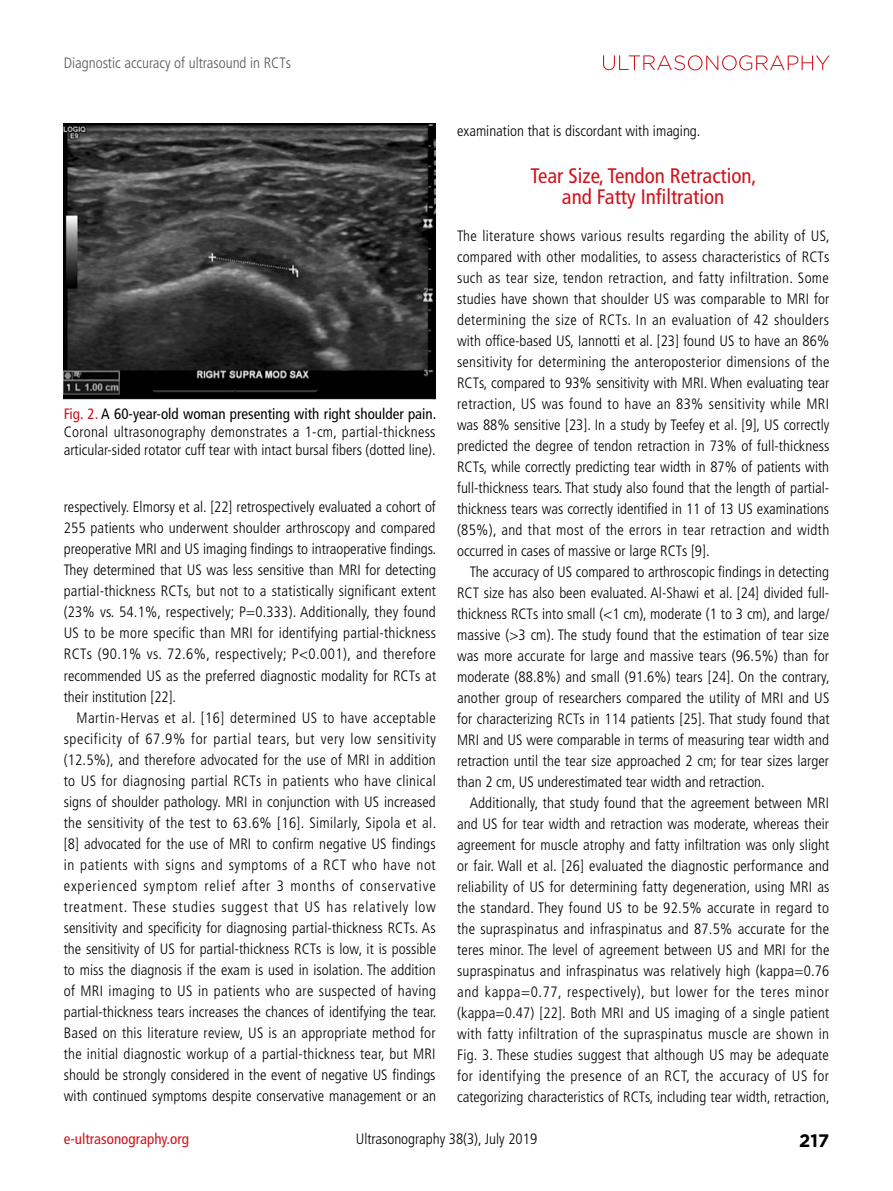
<style>
.page{position:relative;width:893px;height:1191px;background:#fff}
.page>*{position:absolute;margin:0;border:0;box-sizing:border-box;transform-origin:0 0}
.t1{font:condensed 21px/21px "Frutiger LT Std";color:#d0121b;text-align:center}
.t2{font:700 18px "Gotham";color:#000}
.t3{font:300 condensed 15px/21px "Frutiger LT Std";color:#000;text-align:justify}
.t4{font:300 condensed 15px "Frutiger LT Std";color:#595757}
.t5{font:condensed 15px "Frutiger LT Std";color:#d0121b}
.s1{font-weight:400;color:#d0121b}
.s2{font-weight:400}
</style>
<div class="page">
<svg style="left:603px;top:55px;width:226px;height:15px"></svg>
<img style="left:64px;top:124px;width:372px;height:275px">
<p class="t4" style="left:64px;top:54px;width:229px">Diagnostic accuracy of ultrasound in RCTs</p>
<p class="t3" style="left:64px;top:405px;width:374px;line-height:18px"><span class="s1">Fig. 2.</span> <span class="s2">A 60-year-old woman presenting with right shoulder pain.<br></span>Coronal ultrasonography demonstrates a 1-cm, partial-thickness articular-sided rotator cuff tear with intact bursal fibers (dotted line).</p>
<p class="t3" style="left:64px;top:497px;width:374px">respectively. Elmorsy et al. [22] retrospectively evaluated a cohort of 255 patients who underwent shoulder arthroscopy and compared preoperative MRI and US imaging findings to intraoperative findings.<br>They determined that US was less sensitive than MRI for detecting partial-thickness RCTs, but not to a statistically significant extent (23% vs. 54.1%, respectively; P=0.333). Additionally, they found US to be more specific than MRI for identifying partial-thickness RCTs (90.1% vs. 72.6%, respectively; P&lt;0.001), and therefore recommended US as the preferred diagnostic modality for RCTs at their institution [22].</p>
<p class="t3" style="left:64px;top:707px;width:374px;text-indent:13px">Martin-Hervas et al. [16] determined US to have acceptable specificity of 67.9% for partial tears, but very low sensitivity (12.5%), and therefore advocated for the use of MRI in addition to US for diagnosing partial RCTs in patients who have clinical signs of shoulder pathology. MRI in conjunction with US increased the sensitivity of the test to 63.6% [16]. Similarly, Sipola et al. [8] advocated for the use of MRI to confirm negative US findings in patients with signs and symptoms of a RCT who have not experienced symptom relief after 3 months of conservative treatment. These studies suggest that US has relatively low sensitivity and specificity for diagnosing partial-thickness RCTs. As the sensitivity of US for partial-thickness RCTs is low, it is possible to miss the diagnosis if the exam is used in isolation. The addition of MRI imaging to US in patients who are suspected of having partial-thickness tears increases the chances of identifying the tear.<br>Based on this literature review, US is an appropriate method for the initial diagnostic workup of a partial-thickness tear, but MRI should be strongly considered in the event of negative US findings with continued symptoms despite conservative management or an</p>
<p class="t3" style="left:457px;top:120px;width:245px">examination that is discordant with imaging.</p>
<h1 class="t1" style="left:530px;top:165px;width:228px">Tear Size, Tendon Retraction, and Fatty Infiltration</h1>
<p class="t3" style="left:457px;top:225px;width:374px">The literature shows various results regarding the ability of US, compared with other modalities, to assess characteristics of RCTs such as tear size, tendon retraction, and fatty infiltration. Some studies have shown that shoulder US was comparable to MRI for determining the size of RCTs. In an evaluation of 42 shoulders with office-based US, Iannotti et al. [23] found US to have an 86% sensitivity for determining the anteroposterior dimensions of the RCTs, compared to 93% sensitivity with MRI. When evaluating tear retraction, US was found to have an 83% sensitivity while MRI was 88% sensitive [23]. In a study by Teefey et al. [9], US correctly predicted the degree of tendon retraction in 73% of full-thickness RCTs, while correctly predicting tear width in 87% of patients with full-thickness tears. That study also found that the length of partial&shy;thickness tears was correctly identified in 11 of 13 US examinations (85%), and that most of the errors in tear retraction and width occurred in cases of massive or large RCTs [9].</p>
<p class="t3" style="left:457px;top:561px;width:374px;text-indent:13px">The accuracy of US compared to arthroscopic findings in detecting RCT size has also been evaluated. Al-Shawi et al. [24] divided full&shy;thickness RCTs into small (&lt;1 cm), moderate (1 to 3 cm), and large/ massive (&gt;3 cm). The study found that the estimation of tear size was more accurate for large and massive tears (96.5%) than for moderate (88.8%) and small (91.6%) tears [24]. On the contrary, another group of researchers compared the utility of MRI and US for characterizing RCTs in 114 patients [25]. That study found that MRI and US were comparable in terms of measuring tear width and retraction until the tear size approached 2 cm; for tear sizes larger than 2 cm, US underestimated tear width and retraction.</p>
<p class="t3" style="left:457px;top:792px;width:374px;text-indent:13px">Additionally, that study found that the agreement between MRI and US for tear width and retraction was moderate, whereas their agreement for muscle atrophy and fatty infiltration was only slight or fair. Wall et al. [26] evaluated the diagnostic performance and reliability of US for determining fatty degeneration, using MRI as the standard. They found US to be 92.5% accurate in regard to the supraspinatus and infraspinatus and 87.5% accurate for the teres minor. The level of agreement between US and MRI for the supraspinatus and infraspinatus was relatively high (kappa=0.76 and kappa=0.77, respectively), but lower for the teres minor (kappa=0.47) [22]. Both MRI and US imaging of a single patient with fatty infiltration of the supraspinatus muscle are shown in Fig. 3. These studies suggest that although US may be adequate for identifying the presence of an RCT, the accuracy of US for categorizing characteristics of RCTs, including tear width, retraction,</p>
<p class="t5" style="left:64px;top:1130px;width:127px">e-ultrasonography.org</p>
<p class="t3" style="left:356px;top:1128px;width:183px">Ultrasonography 38(3), July 2019</p>
<p class="t2" style="left:799px;top:1130px;width:31px">217</p>
</div>
